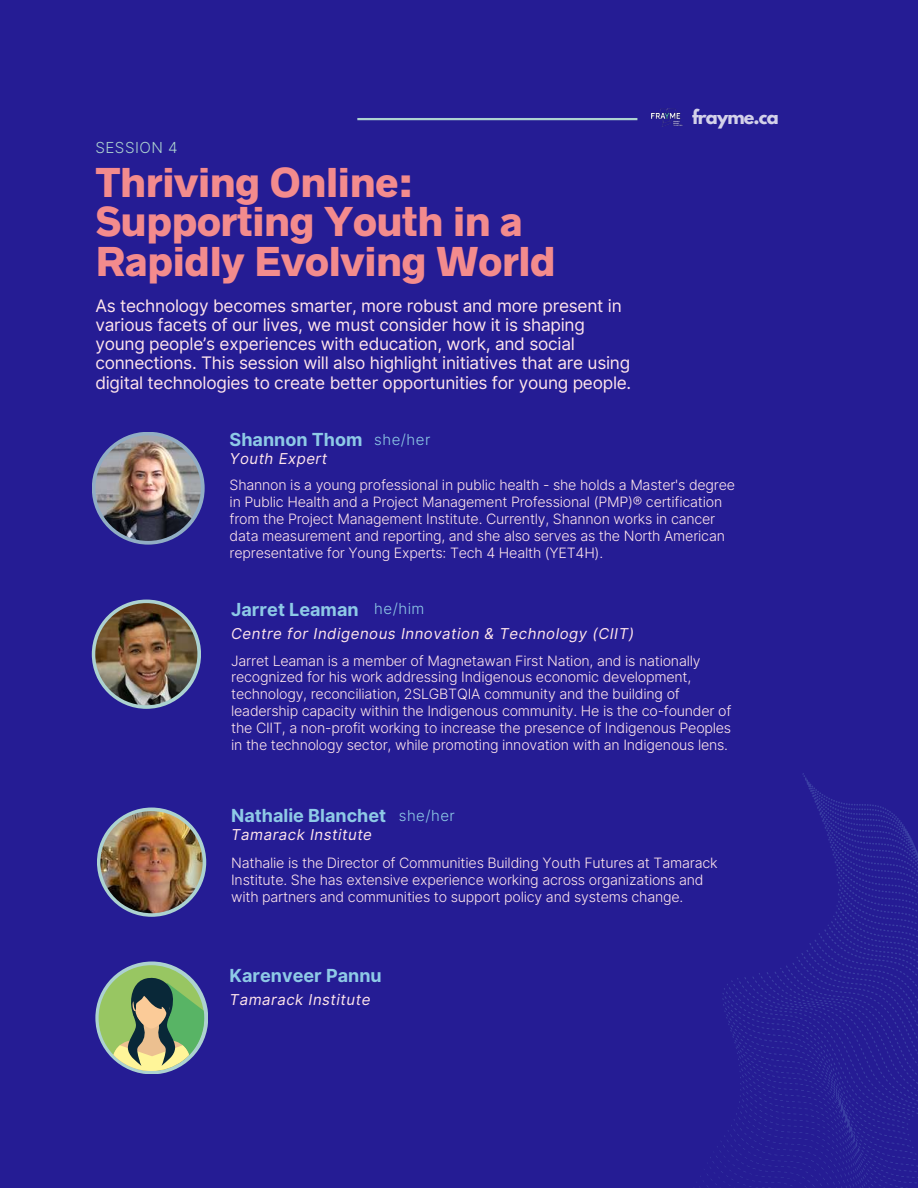
<style>
.page{position:relative;width:918px;height:1188px;background:#251c94}
.page>*{position:absolute;margin:0;border:0;box-sizing:border-box;transform-origin:0 0}
.t1{font:800 37.5px/39.3px "Radnika Next";letter-spacing:-.005em;color:#f38b8d}
.t2{font:700 18px "Inter";color:#8ecae6}
.t3{font:700 17.55px "League Spartan";letter-spacing:-.045em;color:#fff}
.t4{font:17.25px/19.2px "Inter";letter-spacing:-.015em;color:#ffe5eb}
.t5{font:300 15.15px "Inter";letter-spacing:.035em;color:#acd2d0}
.t6{font:italic 15px "Inter";letter-spacing:.035em;color:#ffe5eb}
.t7{font:300 15px "Inter";letter-spacing:.035em;color:#8ecae6}
.t8{font:300 14.25px/16.8px "Inter";letter-spacing:-.015em;color:#ffe5eb}
</style>
<div class="page">
<hr style="left:357px;top:118px;width:280px;height:2px;background:#acd2d0">
<img style="left:651px;top:109px;width:31px;height:17px">
<svg style="left:700px;top:773px;width:218px;height:415px"></svg>
<svg style="left:92px;top:432px;width:113px;height:113px"></svg>
<img style="left:95px;top:435px;width:106px;height:106px;border-radius:50%">
<svg style="left:92px;top:600px;width:109px;height:109px"></svg>
<img style="left:95px;top:603px;width:102px;height:102px;border-radius:50%">
<div style="left:95px;top:962px;width:113px;height:112px;background:#acd2d0;border-radius:50%"></div>
<svg style="left:99px;top:965px;width:105px;height:106px"></svg>
<div style="left:97px;top:808px;width:109px;height:109px;background:#acd2d0;border-radius:50%"></div>
<img style="left:100px;top:811px;width:103px;height:102px;border-radius:50%">
<p class="t5" style="left:95px;top:138px;width:84px">SESSION 4</p>
<h1 class="t1" style="left:95px;top:163px;width:462px">Thriving Online:<br>Supporting Youth in a<br>Rapidly Evolving World</h1>
<p class="t4" style="left:95px;top:296px;width:538px">As technology becomes smarter, more robust and more present in various facets of our lives, we must consider how it is shaping young people’s experiences with education, work, and social connections. This session will also highlight initiatives that are using digital technologies to create better opportunities for young people.</p>
<p class="t2" style="left:230px;top:429px;width:134px">Shannon Thom</p>
<p class="t6" style="left:230px;top:449px;width:99px">Youth Expert</p>
<p class="t7" style="left:374px;top:431px;width:58px">she/her</p>
<p class="t3" style="left:692px;top:108px;width:88px">frayme.ca</p>
<p class="t8" style="left:230px;top:477px;width:507px">Shannon is a young professional in public health - she holds a Master's degree in Public Health and a Project Management Professional (PMP)® certification from the Project Management Institute. Currently, Shannon works in cancer data measurement and reporting, and she also serves as the North American representative for Young Experts: Tech 4 Health (YET4H).</p>
<p class="t2" style="left:231px;top:599px;width:129px">Jarret Leaman</p>
<p class="t8" style="left:231px;top:652px;width:502px">Jarret Leaman is a member of Magnetawan First Nation, and is nationally recognized for his work addressing Indigenous economic development, technology, reconciliation, 2SLGBTQIA community and the building of leadership capacity within the Indigenous community. He is the co-founder of the CIIT, a non-profit working to increase the presence of Indigenous Peoples in the technology sector, while promoting innovation with an Indigenous lens.</p>
<p class="t7" style="left:374px;top:600px;width:52px">he/him</p>
<p class="t6" style="left:231px;top:625px;width:405px">Centre for Indigenous Innovation &amp; Technology (CIIT)</p>
<p class="t2" style="left:231px;top:804px;width:157px">Nathalie Blanchet</p>
<p class="t8" style="left:231px;top:854px;width:488px">Nathalie is the Director of Communities Building Youth Futures at Tamarack<br>Institute. She has extensive experience working across organizations and with partners and communities to support policy and systems change.</p>
<p class="t7" style="left:399px;top:806px;width:58px">she/her</p>
<p class="t6" style="left:231px;top:825px;width:142px">Tamarack Institute</p>
<p class="t2" style="left:230px;top:964px;width:154px">Karenveer Pannu</p>
<p class="t6" style="left:230px;top:991px;width:142px">Tamarack Institute</p>
</div>
